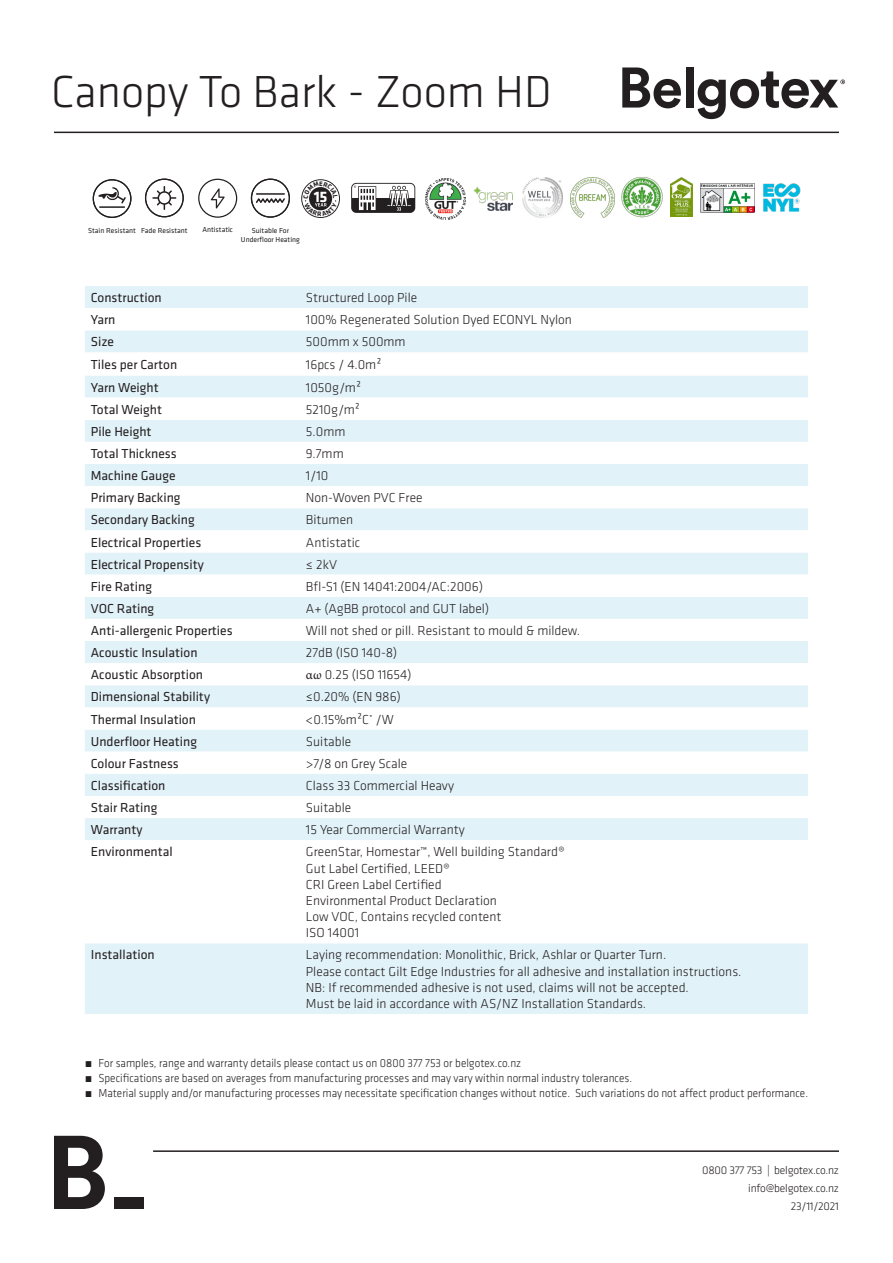
<style>
.page{position:relative;width:893px;height:1263px;background:#fff}
.page>*{position:absolute;margin:0;border:0;box-sizing:border-box;transform-origin:0 0}
.t1{font:300 46.5px "Klavika";color:#231f20}
.t2{font:700 15.9px "Klavika";color:#fff}
.Paragraph_Style_1{font:300 13.5px "Klavika";color:#231f20}
.t3{font:13.5px "Klavika";color:#231f20}
.t4{font:300 12px "Klavika";color:#231f20;scale:.94 1}
.t5{font:300 11.55px/18px "Klavika";letter-spacing:-.02em;color:#231f20;text-align:right}
.t6{font:7.5px "Klavika";color:#231f20}
.s1{font-family:"Minion Pro";font-weight:400}
</style>
<div class="page">
<div style="left:85px;top:286px;width:723px;height:728px;background:#e2f2f9"></div>
<svg style="left:85px;top:308px;width:723px;height:67px"></svg>
<svg style="left:85px;top:398px;width:723px;height:545px"></svg>
<svg style="left:622px;top:67px;width:59px;height:41px"></svg>
<div style="left:686px;top:67px;width:7px;height:41px;background:#231f20"></div>
<svg style="left:698px;top:71px;width:147px;height:48px"></svg>
<hr style="left:54px;top:132px;width:785px;height:1px;background:#231f20">
<svg style="left:54px;top:1136px;width:51px;height:73px"></svg>
<div style="left:114px;top:1197px;width:30px;height:12px;background:#231f20"></div>
<hr style="left:153px;top:1150px;width:686px;height:2px;background:#231f20">
<img style="left:425px;top:179px;width:41px;height:40px">
<svg style="left:198px;top:179px;width:39px;height:39px"></svg>
<svg style="left:145px;top:179px;width:39px;height:38px"></svg>
<svg style="left:93px;top:179px;width:38px;height:39px"></svg>
<hr style="left:100px;top:206px;width:24px;height:2px;background:#231f20">
<svg style="left:251px;top:179px;width:39px;height:39px"></svg>
<img style="left:522px;top:178px;width:40px;height:40px">
<img style="left:474px;top:186px;width:38px;height:25px">
<img style="left:571px;top:178px;width:44px;height:40px">
<img style="left:622px;top:177px;width:40px;height:40px">
<img style="left:763px;top:184px;width:38px;height:28px">
<img style="left:701px;top:184px;width:54px;height:28px">
<img style="left:670px;top:177px;width:23px;height:40px">
<svg style="left:301px;top:179px;width:39px;height:39px"></svg>
<p class="t1" style="left:51px;top:64px;width:502px">Canopy To Bark - Zoom HD</p>
<p class="t6" style="left:88px;top:226px;width:49px">Stain Resistant</p>
<p class="t6" style="left:141px;top:226px;width:48px">Fade Resistant</p>
<p class="t6" style="left:202px;top:225px;width:32px">Antistatic</p>
<p class="t6" style="left:252px;top:225px;width:39px">Suitable For</p>
<p class="t6" style="left:241px;top:234px;width:60px">Underfloor Heating</p>
<p class="t2" style="left:314px;top:185px;width:15px">15</p>
<p class="t3" style="left:91px;top:289px;width:72px">Construction</p>
<p class="Paragraph_Style_1" style="left:306px;top:290px;width:113px">Structured Loop Pile</p>
<p class="t3" style="left:91px;top:311px;width:26px">Yarn</p>
<p class="Paragraph_Style_1" style="left:306px;top:312px;width:267px">100% Regenerated Solution Dyed ECONYL Nylon</p>
<p class="t3" style="left:91px;top:333px;width:25px">Size</p>
<p class="Paragraph_Style_1" style="left:306px;top:334px;width:101px">500mm x 500mm</p>
<p class="t3" style="left:91px;top:355px;width:88px">Tiles per Carton</p>
<p class="Paragraph_Style_1" style="left:306px;top:356px;width:77px">16pcs / 4.0m²</p>
<p class="t3" style="left:91px;top:378px;width:69px">Yarn Weight</p>
<p class="Paragraph_Style_1" style="left:306px;top:379px;width:57px">1050g/m²</p>
<p class="t3" style="left:91px;top:400px;width:73px">Total Weight</p>
<p class="Paragraph_Style_1" style="left:306px;top:401px;width:56px">5210g/m²</p>
<p class="t3" style="left:91px;top:423px;width:62px">Pile Height</p>
<p class="Paragraph_Style_1" style="left:306px;top:423px;width:41px">5.0mm</p>
<p class="t3" style="left:91px;top:445px;width:87px">Total Thickness</p>
<p class="Paragraph_Style_1" style="left:306px;top:445px;width:39px">9.7mm</p>
<p class="t3" style="left:91px;top:467px;width:86px">Machine Gauge</p>
<p class="Paragraph_Style_1" style="left:306px;top:467px;width:24px">1/10</p>
<p class="t3" style="left:91px;top:489px;width:91px">Primary Backing</p>
<p class="Paragraph_Style_1" style="left:306px;top:490px;width:118px">Non-Woven PVC Free</p>
<p class="t3" style="left:91px;top:511px;width:105px">Secondary Backing</p>
<p class="Paragraph_Style_1" style="left:306px;top:512px;width:49px">Bitumen</p>
<p class="t3" style="left:91px;top:533px;width:112px">Electrical Properties</p>
<p class="Paragraph_Style_1" style="left:306px;top:534px;width:56px">Antistatic</p>
<p class="t3" style="left:91px;top:555px;width:114px">Electrical Propensity</p>
<p class="Paragraph_Style_1" style="left:306px;top:556px;width:33px">≤ 2kV</p>
<p class="t3" style="left:91px;top:577px;width:63px">Fire Rating</p>
<p class="Paragraph_Style_1" style="left:306px;top:578px;width:179px">Bfl-S1 (EN 14041:2004/AC:2006)</p>
<p class="t3" style="left:91px;top:600px;width:65px">VOC Rating</p>
<p class="Paragraph_Style_1" style="left:306px;top:600px;width:185px">A+ (AgBB protocol and GUT label)</p>
<p class="t3" style="left:91px;top:622px;width:143px">Anti-allergenic Properties</p>
<p class="Paragraph_Style_1" style="left:306px;top:622px;width:276px">Will not shed or pill. Resistant to mould &amp; mildew.</p>
<p class="t3" style="left:91px;top:644px;width:108px">Acoustic Insulation</p>
<p class="Paragraph_Style_1" style="left:306px;top:644px;width:93px">27dB (ISO 140-8)</p>
<p class="t3" style="left:91px;top:666px;width:114px">Acoustic Absorption</p>
<p class="Paragraph_Style_1" style="left:306px;top:667px;width:107px"><span class="s1">αω</span> 0.25 (ISO 11654)</p>
<p class="t3" style="left:91px;top:688px;width:121px">Dimensional Stability</p>
<p class="Paragraph_Style_1" style="left:306px;top:689px;width:97px">≤0.20% (EN 986)</p>
<p class="t3" style="left:91px;top:710px;width:107px">Thermal Insulation</p>
<p class="Paragraph_Style_1" style="left:306px;top:711px;width:89px">&lt;0.15%m²C˚ /W</p>
<p class="t3" style="left:91px;top:732px;width:108px">Underfloor Heating</p>
<p class="Paragraph_Style_1" style="left:306px;top:733px;width:47px">Suitable</p>
<p class="t3" style="left:91px;top:754px;width:89px">Colour Fastness</p>
<p class="Paragraph_Style_1" style="left:306px;top:755px;width:103px">&gt;7/8 on Grey Scale</p>
<p class="t3" style="left:91px;top:777px;width:76px">Classification</p>
<p class="Paragraph_Style_1" style="left:306px;top:777px;width:150px">Class 33 Commercial Heavy</p>
<p class="t3" style="left:91px;top:799px;width:68px">Stair Rating</p>
<p class="Paragraph_Style_1" style="left:306px;top:799px;width:47px">Suitable</p>
<p class="t3" style="left:91px;top:821px;width:53px">Warranty</p>
<p class="Paragraph_Style_1" style="left:306px;top:821px;width:160px">15 Year Commercial Warranty</p>
<p class="t3" style="left:91px;top:843px;width:83px">Environmental</p>
<p class="Paragraph_Style_1" style="left:306px;top:844px;width:260px">GreenStar, Homestar™, Well building Standard®</p>
<p class="Paragraph_Style_1" style="left:306px;top:860px;width:146px">Gut Label Certified, LEED®</p>
<p class="Paragraph_Style_1" style="left:306px;top:876px;width:137px">CRI Green Label Certified</p>
<p class="Paragraph_Style_1" style="left:306px;top:892px;width:192px">Environmental Product Declaration</p>
<p class="Paragraph_Style_1" style="left:306px;top:908px;width:197px">Low VOC, Contains recycled content</p>
<p class="Paragraph_Style_1" style="left:306px;top:925px;width:55px">ISO 14001</p>
<p class="t3" style="left:91px;top:946px;width:65px">Installation</p>
<p class="Paragraph_Style_1" style="left:306px;top:947px;width:362px">Laying recommendation: Monolithic, Brick, Ashlar or Quarter Turn.</p>
<p class="Paragraph_Style_1" style="left:306px;top:963px;width:437px">Please contact Gilt Edge Industries for all adhesive and installation instructions.</p>
<p class="Paragraph_Style_1" style="left:306px;top:979px;width:384px">NB: If recommended adhesive is not used, claims will not be accepted.</p>
<p class="Paragraph_Style_1" style="left:306px;top:995px;width:342px">Must be laid in accordance with AS/NZ Installation Standards.</p>
<p class="t4" style="left:85px;top:1056px;width:466px">• For samples, range and warranty details please contact us on 0800 377 753 or belgotex.co.nz</p>
<p class="t4" style="left:85px;top:1071px;width:584px">• Specifications are based on averages from manufacturing processes and may vary within normal industry tolerances.</p>
<p class="t4" style="left:85px;top:1086px;width:771px">• Material supply and/or manufacturing processes may necessitate specification changes without notice. Such variations do not affect product performance.</p>
<p class="t5" style="left:702px;top:1161px;width:138px">0800 377 753 | belgotex.co.nz info@belgotex.co.nz<br>23/11/2021</p>
</div>
